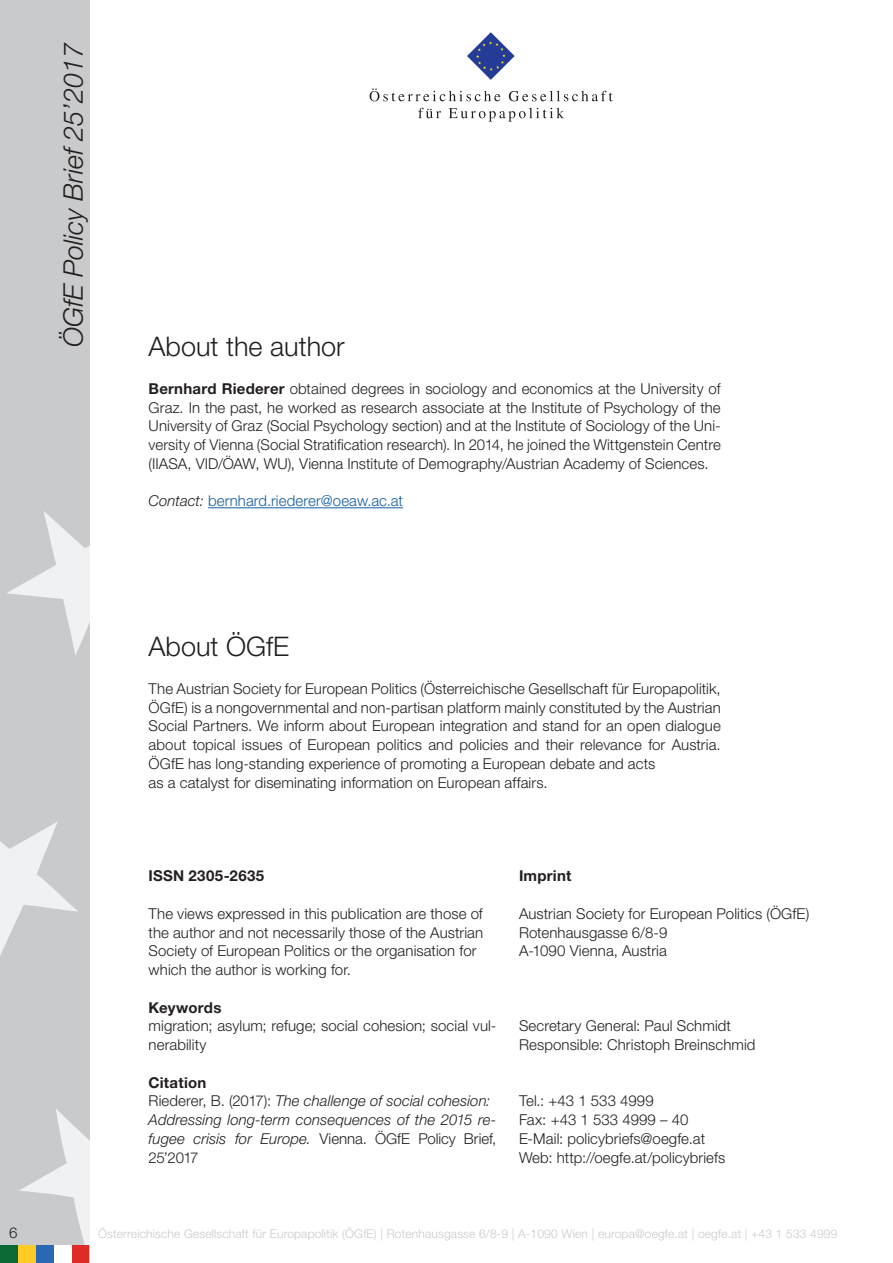
<style>
.page{position:relative;width:893px;height:1263px;background:#fff}
.page>*{position:absolute;margin:0;border:0;box-sizing:border-box;transform-origin:0 0}
.Untertitel{font:300 27px "Helvetica Neue LT Std";color:#231f20}
.t1{font:italic 300 27px "Helvetica Neue LT Std";color:#231f20}
.Standard_Paragraph{font:300 15px/18.8px "Helvetica Neue LT Std";letter-spacing:.005em;color:#231f20;text-align:justify}
.Standard_Paragraph-2{font:italic 300 15px/18.8px "Helvetica Neue LT Std";letter-spacing:.005em;color:#231f20;text-align:justify}
.Standard_Paragraph-3{font:700 15px "Helvetica Neue LT Std";letter-spacing:.015em;color:#231f20}
.Standard_Paragraph-4{font:300 15px "Helvetica Neue LT Std";letter-spacing:.01em;color:#175d9e}
.t2{font:300 12px "Helvetica Neue LT Std";letter-spacing:.015em;color:#c9cacc}
.s1{font-weight:700}
.s2{font-style:italic;color:#231f20}
.s3{font-style:normal}
</style>
<div class="page">
<div style="left:0;top:0;width:89px;height:1263px;background:#c9cacc"></div>
<svg style="left:19px;top:1109px;width:70px;height:136px"></svg>
<svg style="left:0;top:822px;width:78px;height:134px"></svg>
<svg style="left:7px;top:511px;width:82px;height:144px"></svg>
<div style="left:18px;top:1245px;width:18px;height:18px;background:#fecb26"></div>
<div style="left:36px;top:1245px;width:18px;height:18px;background:#2b68b3"></div>
<div style="left:71px;top:1245px;width:18px;height:18px;background:#de2b26"></div>
<div style="left:0;top:1245px;width:18px;height:18px;background:#0b6936"></div>
<div style="left:54px;top:1245px;width:17px;height:18px;background:#fff"></div>
<svg style="left:467px;top:32px;width:48px;height:48px"></svg>
<svg style="left:370px;top:88px;width:130px;height:13px"></svg>
<svg style="left:509px;top:91px;width:104px;height:10px"></svg>
<svg style="left:418px;top:108px;width:23px;height:10px"></svg>
<svg style="left:449px;top:108px;width:115px;height:14px"></svg>
<hr style="left:208px;top:507px;width:195px;height:1px;background:#175d9e">
<h1 class="t1" style="left:57px;top:347px;width:306px;rotate:-90deg">ÖGfE Policy Brief 25’2017</h1>
<p class="Untertitel" style="left:149px;top:330px;width:198px">About the author</p>
<p class="Standard_Paragraph" style="left:149px;top:379px;width:574px"><span class="s1">Bernhard Riederer</span> obtained degrees in sociology and economics at the University of Graz. In the past, he worked as research associate at the Institute of Psychology of the University of Graz (Social Psychology section) and at the Institute of Sociology of the Uni&shy;versity of Vienna (Social Stratification research). In 2014, he joined the Wittgenstein Centre (IIASA, VID/ÖAW, WU), Vienna Institute of Demography/Austrian Academy of Sciences.</p>
<p class="Standard_Paragraph-4" style="left:149px;top:492px;width:256px"><span class="s2">Contact:</span> bernhard.riederer@oeaw.ac.at</p>
<p class="Untertitel" style="left:149px;top:630px;width:142px">About ÖGfE</p>
<p class="Standard_Paragraph" style="left:149px;top:679px;width:574px">The Austrian Society for European Politics (Österreichische Gesellschaft für Europapolitik, ÖGfE) is a nongovernmental and non-partisan platform mainly constituted by the Austrian Social Partners. We inform about European integration and stand for an open dialogue about topical issues of European politics and policies and their relevance for Austria.<br>ÖGfE has long-standing experience of promoting a European debate and acts</p>
<p class="Standard_Paragraph" style="left:149px;top:772px;width:400px">as a catalyst for diseminating information on European affairs.</p>
<p class="Standard_Paragraph-3" style="left:149px;top:867px;width:117px">ISSN 2305-2635</p>
<p class="Standard_Paragraph" style="left:149px;top:904px;width:336px">The views expressed in this publication are those of</p>
<p class="Standard_Paragraph" style="left:149px;top:922px;width:336px">the author and not necessarily those of the Austrian</p>
<p class="Standard_Paragraph" style="left:149px;top:941px;width:329px">Society of European Politics or the organisation for</p>
<p class="Standard_Paragraph" style="left:149px;top:960px;width:204px">which the author is working for.</p>
<p class="Standard_Paragraph-3" style="left:149px;top:998px;width:74px">Keywords</p>
<p class="Standard_Paragraph" style="left:149px;top:1016px;width:349px">migration; asylum; refuge; social cohesion; social vul&shy;nerability</p>
<p class="Standard_Paragraph-3" style="left:149px;top:1073px;width:59px">Citation</p>
<p class="Standard_Paragraph-2" style="left:149px;top:1091px;width:343px"><span class="s3">Riederer, B. (2017):</span> The challenge of social cohesion:</p>
<p class="Standard_Paragraph-2" style="left:149px;top:1110px;width:349px">Addressing long-term consequences of the 2015 re&shy;fugee crisis for Europe. <span class="s3">Vienna. ÖGfE Policy Brief, 25’2017</span></p>
<p class="Standard_Paragraph-3" style="left:519px;top:867px;width:54px">Imprint</p>
<p class="Standard_Paragraph" style="left:519px;top:904px;width:292px">Austrian Society for European Politics (ÖGfE)</p>
<p class="Standard_Paragraph" style="left:519px;top:922px;width:150px">Rotenhausgasse 6/8-9</p>
<p class="Standard_Paragraph" style="left:519px;top:941px;width:149px">A-1090 Vienna, Austria</p>
<p class="Standard_Paragraph" style="left:519px;top:1016px;width:213px">Secretary General: Paul Schmidt</p>
<p class="Standard_Paragraph" style="left:519px;top:1035px;width:238px">Responsible: Christoph Breinschmid</p>
<p class="Standard_Paragraph" style="left:519px;top:1091px;width:136px">Tel.: +43 1 533 4999</p>
<p class="Standard_Paragraph" style="left:519px;top:1110px;width:171px">Fax: +43 1 533 4999 – 40</p>
<p class="Standard_Paragraph" style="left:519px;top:1129px;width:188px">E-Mail: policybriefs@oegfe.at</p>
<p class="Standard_Paragraph" style="left:519px;top:1147px;width:208px">Web: http://oegfe.at/policybriefs</p>
<p class="Standard_Paragraph" style="left:9px;top:1222px;width:10px">6</p>
<p class="t2" style="left:98px;top:1226px;width:741px">Österreichische Gesellschaft für Europapolitik (ÖGfE) | Rotenhausgasse 6/8-9 | A-1090 Wien | europa@oegfe.at | oegfe.at | +43 1 533 4999</p>
</div>
